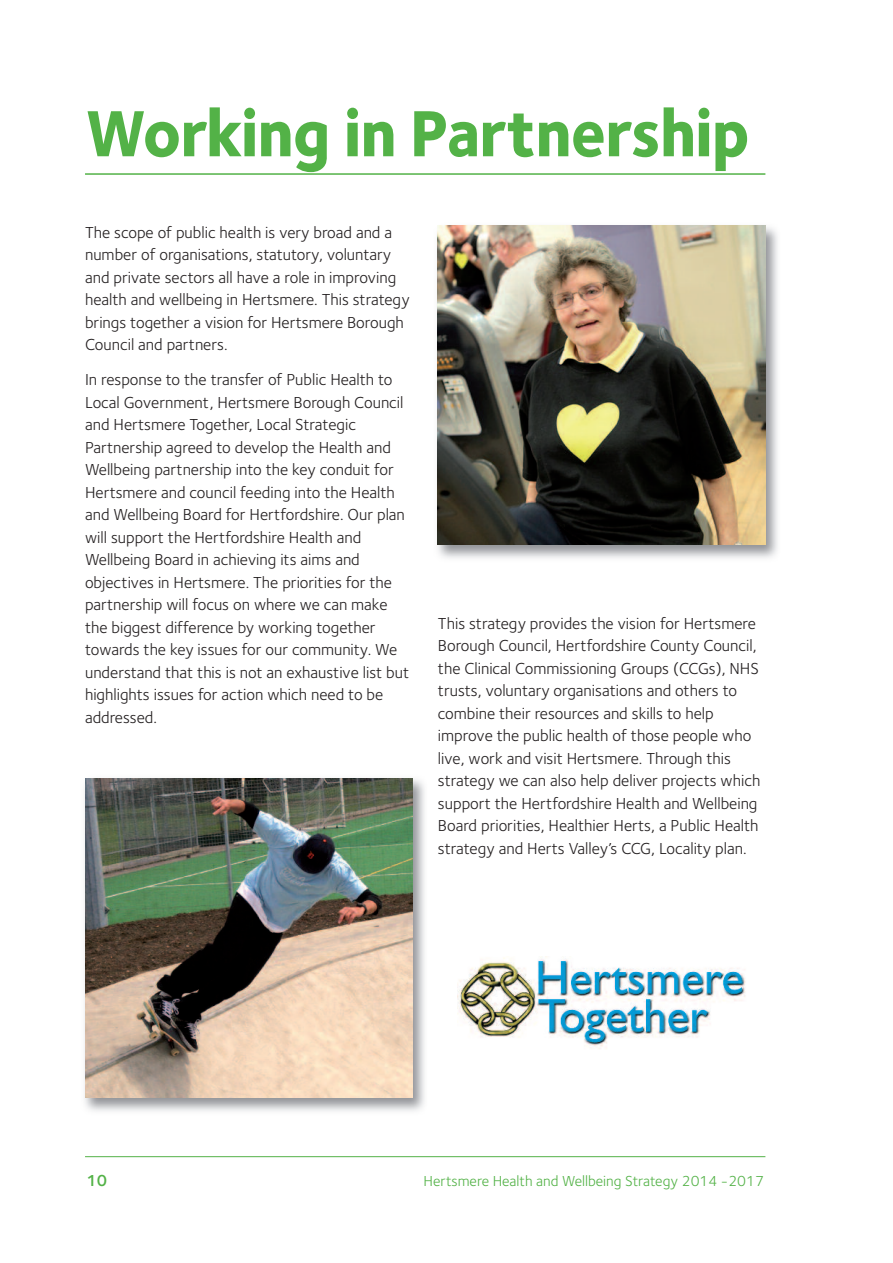
<style>
.page{position:relative;width:893px;height:1263px;background:#fff}
.page>*{position:absolute;margin:0;border:0;box-sizing:border-box;transform-origin:0 0}
.t1{font:800 67.5px "Foundry Sterling";letter-spacing:-.015em;color:#53b247;scale:.95 1}
.t2{font:16.5px/22.5px "Foundry Sterling";color:#231f20}
.t3{font:600 16.5px "Foundry Sterling";color:#53b247}
.t4{font:15px "Foundry Sterling";color:#53b247}
</style>
<div class="page">
<hr style="left:85px;top:1156px;width:680px;height:1px;background:#53b247">
<hr style="left:85px;top:173px;width:680px;height:2px;background:#53b247">
<img style="left:84px;top:778px;width:341px;height:333px">
<img style="left:85px;top:778px;width:327px;height:319px">
<img style="left:437px;top:225px;width:341px;height:333px">
<img style="left:438px;top:225px;width:327px;height:319px">
<img style="left:457px;top:958px;width:289px;height:91px">
<h1 class="t1" style="left:85px;top:107px;width:701px">Working in Partnership</h1>
<p class="t2" style="left:85px;top:222px;width:326px">The scope of public health is very broad and a number of organisations, statutory, voluntary and private sectors all have a role in improving health and wellbeing in Hertsmere. This strategy brings together a vision for Hertsmere Borough Council and partners.</p>
<p class="t2" style="left:85px;top:370px;width:326px">In response to the transfer of Public Health to Local Government, Hertsmere Borough Council and Hertsmere Together, Local Strategic Partnership agreed to develop the Health and Wellbeing partnership into the key conduit for Hertsmere and council feeding into the Health and Wellbeing Board for Hertfordshire. Our plan will support the Hertfordshire Health and Wellbeing Board in achieving its aims and objectives in Hertsmere. The priorities for the partnership will focus on where we can make the biggest difference by working together towards the key issues for our community. We understand that this is not an exhaustive list but highlights issues for action which need to be addressed.</p>
<p class="t2" style="left:438px;top:613px;width:324px">This strategy provides the vision for Hertsmere Borough Council, Hertfordshire County Council, the Clinical Commissioning Groups (CCGs), NHS trusts, voluntary organisations and others to combine their resources and skills to help improve the public health of those people who live, work and visit Hertsmere. Through this strategy we can also help deliver projects which support the Hertfordshire Health and Wellbeing Board priorities, Healthier Herts, a Public Health strategy and Herts Valley’s CCG, Locality plan.</p>
<p class="t3" style="left:87px;top:1174px;width:22px">10</p>
<p class="t4" style="left:424px;top:1175px;width:342px">Hertsmere Health and Wellbeing Strategy 2014 -2017</p>
</div>
